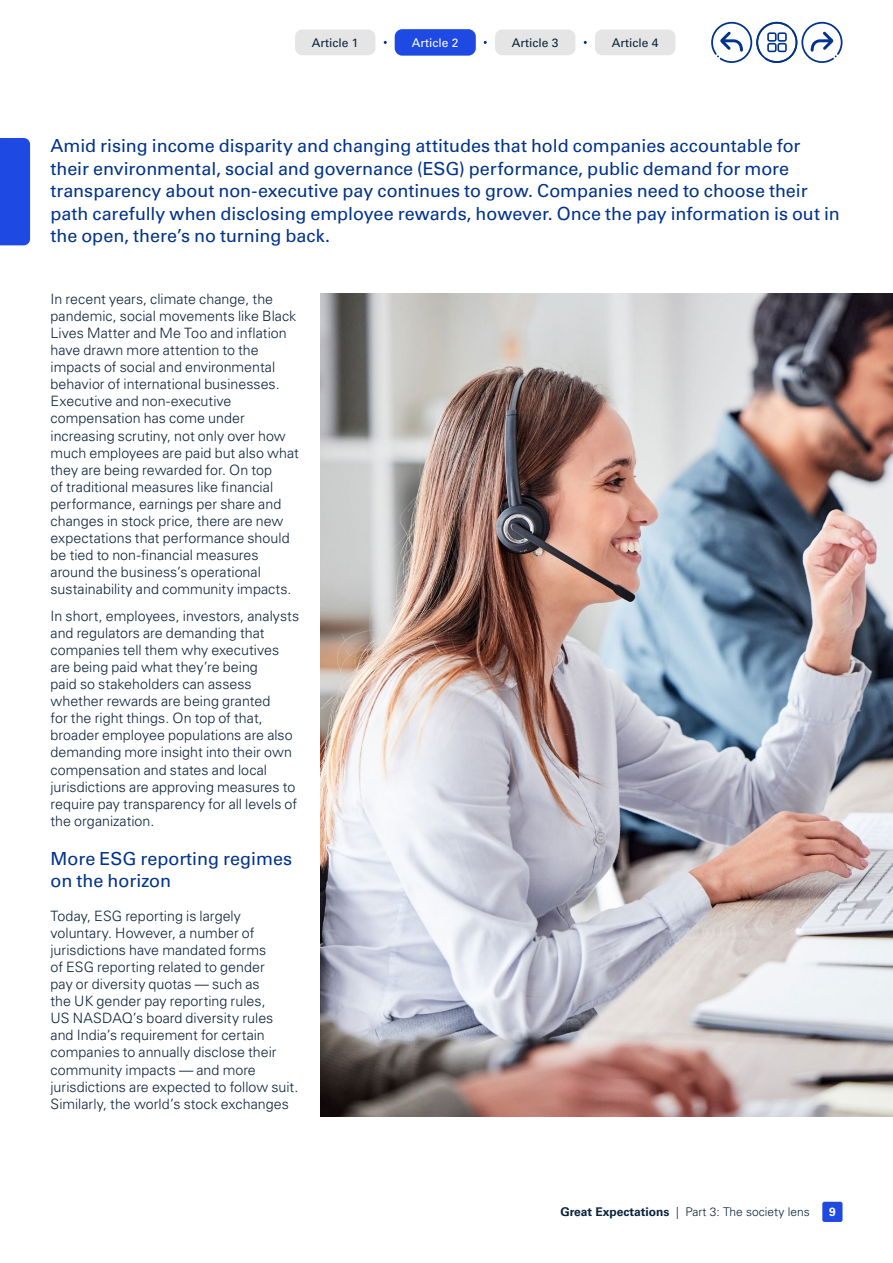
<style>
.page{position:relative;width:893px;height:1263px;background:#fff}
.page>*{position:absolute;margin:0;border:0;box-sizing:border-box;transform-origin:0 0}
.t1{font:18px/22.5px "Univers LT Std";color:#00338d}
.t2{font:300 14.25px/17.1px "Univers LT Std";color:#0c233c}
.t3{font:300 12px "Univers LT Std";color:#0c233c}
.t4{font:12px "Univers LT Std";color:#0c233c}
.t5{font:12px "Univers LT Std";color:#fff}
.t6{font:700 12px "Univers LT Std";color:#fff}
.s1{font-weight:700}
</style>
<div class="page">
<div style="left:0;top:138px;width:30px;height:107px;background:#1e49e2"></div>
<div style="left:822px;top:1202px;width:20px;height:20px;background:#1e49e2;border-radius:2px"></div>
<div style="left:296px;top:30px;width:79px;height:24px;background:#e5e5e5;border-radius:6px"></div>
<div style="left:295px;top:30px;width:80px;height:25px;border:2px solid #e5e5e5;border-radius:6px"></div>
<div style="left:496px;top:30px;width:79px;height:24px;background:#e5e5e5;border-radius:6px"></div>
<div style="left:495px;top:30px;width:80px;height:25px;border:2px solid #e5e5e5;border-radius:6px"></div>
<div style="left:596px;top:30px;width:79px;height:24px;background:#e5e5e5;border-radius:6px"></div>
<div style="left:595px;top:30px;width:80px;height:25px;border:2px solid #e5e5e5;border-radius:6px"></div>
<svg style="left:711px;top:22px;width:131px;height:41px"></svg>
<div style="left:396px;top:30px;width:79px;height:24px;background:#1e49e2;border-radius:6px"></div>
<div style="left:395px;top:29px;width:81px;height:27px;border:2px solid #1e49e2;border-radius:6px"></div>
<img style="left:320px;top:293px;width:573px;height:823px">
<p class="t4" style="left:312px;top:35px;width:48px">Article 1</p>
<p class="t5" style="left:412px;top:35px;width:48px">Article 2</p>
<p class="t4" style="left:512px;top:35px;width:48px">Article 3</p>
<p class="t4" style="left:612px;top:35px;width:48px">Article 4</p>
<p class="t1" style="left:50px;top:135px;width:791px">Amid rising income disparity and changing attitudes that hold companies accountable for their environmental, social and governance (ESG) performance, public demand for more transparency about non-executive pay continues to grow. Companies need to choose their path carefully when disclosing employee rewards, however. Once the pay information is out in the open, there’s no turning back.</p>
<p class="t2" style="left:51px;top:290px;width:250px">In recent years, climate change, the pandemic, social movements like Black Lives Matter and Me Too and inflation have drawn more attention to the impacts of social and environmental behavior of international businesses.<br>Executive and non-executive compensation has come under increasing scrutiny, not only over how much employees are paid but also what they are being rewarded for. On top<br>of traditional measures like financial performance, earnings per share and changes in stock price, there are new expectations that performance should be tied to non-financial measures around the business’s operational sustainability and community impacts.</p>
<p class="t2" style="left:51px;top:607px;width:250px">In short, employees, investors, analysts and regulators are demanding that companies tell them why executives are being paid what they’re being<br>paid so stakeholders can assess whether rewards are being granted<br>for the right things. On top of that, broader employee populations are also demanding more insight into their own compensation and states and local jurisdictions are approving measures to require pay transparency for all levels of the organization.</p>
<p class="t1" style="left:51px;top:848px;width:243px;line-height:21.6px">More ESG reporting regimes on the horizon</p>
<p class="t2" style="left:51px;top:907px;width:249px">Today, ESG reporting is largely voluntary. However, a number of jurisdictions have mandated forms<br>of ESG reporting related to gender<br>pay or diversity quotas — such as<br>the UK gender pay reporting rules,<br>US NASDAQ’s board diversity rules and India’s requirement for certain companies to annually disclose their community impacts — and more jurisdictions are expected to follow suit.<br>Similarly, the world’s stock exchanges</p>
<p class="t3" style="left:560px;top:1205px;width:251px"><span class="s1">Great Expectations</span> | Part 3: The society lens</p>
<p class="t6" style="left:829px;top:1205px;width:8px">9</p>
</div>
